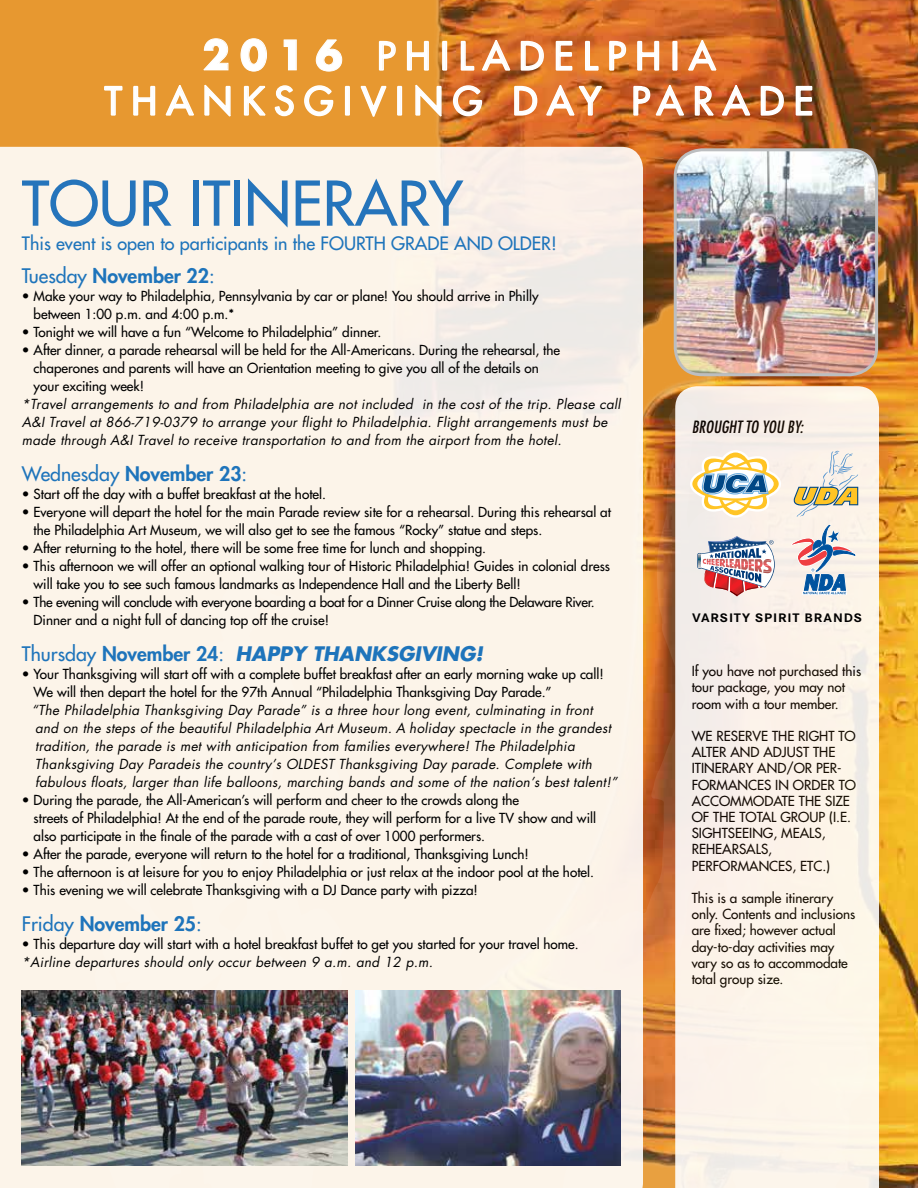
<style>
.page{position:relative;width:918px;height:1188px;background:#e79830}
.page>*{position:absolute;margin:0;border:0;box-sizing:border-box;transform-origin:0 0}
.t1{font:60px "Futura";color:#2574bb}
.t2{font:37.5px/45px "Futura";letter-spacing:.26em;color:#fff;text-align:center}
.t3{font:italic 700 19.5px "Futura";color:#1e74bb}
.t4{font:800 19.5px "Futura";color:#1e74bb}
.t5{font:19.5px "Futura";color:#1e74bb}
.t6{font:18px "Futura";color:#1e74bb}
.t7{font:italic condensed 16.5px "Futura";color:#000}
.t8{font:13.5px/16.2px "Futura";color:#000}
.t9{font:italic 13.5px/18px "Futura";letter-spacing:.02em;color:#000}
.t10{font:13.5px/18px "Futura";letter-spacing:-.02em;color:#000}
.t11{font:700 12.15px "Corporate SBQ";letter-spacing:.07em;color:#000;scale:1.11 1}
.s1{font-weight:700;font-size:39.75px}
.s2{font-weight:400}
.s3{font-weight:800}
.s4{font-weight:400;font-style:normal}
.s5{font-weight:800;font-style:normal}
</style>
<div class="page">
<img style="left:338px;top:0;width:580px;height:1188px">
<svg style="left:643px;top:401px;width:32px;height:787px"></svg>
<svg style="left:203px;top:38px;width:26px;height:33px"></svg>
<svg style="left:240px;top:38px;width:27px;height:34px"></svg>
<svg style="left:283px;top:39px;width:14px;height:32px"></svg>
<svg style="left:316px;top:39px;width:26px;height:33px"></svg>
<svg style="left:378px;top:40px;width:19px;height:31px"></svg>
<svg style="left:406px;top:40px;width:24px;height:31px"></svg>
<div style="left:442px;top:41px;width:5px;height:30px;border:2px solid #fff"></div>
<svg style="left:460px;top:37px;width:52px;height:34px;background:#df8a4f"></svg>
<svg style="left:520px;top:40px;width:25px;height:31px"></svg>
<svg style="left:555px;top:40px;width:18px;height:31px"></svg>
<svg style="left:584px;top:40px;width:15px;height:31px"></svg>
<svg style="left:608px;top:40px;width:19px;height:31px"></svg>
<svg style="left:636px;top:40px;width:24px;height:31px"></svg>
<div style="left:672px;top:41px;width:5px;height:30px;border:2px solid #fff"></div>
<svg style="left:686px;top:37px;width:32px;height:34px"></svg>
<svg style="left:104px;top:85px;width:19px;height:31px"></svg>
<svg style="left:133px;top:85px;width:23px;height:31px"></svg>
<svg style="left:165px;top:85px;width:29px;height:31px"></svg>
<svg style="left:204px;top:84px;width:27px;height:33px"></svg>
<svg style="left:243px;top:85px;width:23px;height:31px"></svg>
<svg style="left:274px;top:85px;width:20px;height:32px"></svg>
<svg style="left:304px;top:85px;width:30px;height:32px"></svg>
<div style="left:345px;top:86px;width:5px;height:30px;border:2px solid #fff"></div>
<svg style="left:359px;top:85px;width:29px;height:35px"></svg>
<div style="left:397px;top:86px;width:5px;height:30px;border:2px solid #fff"></div>
<svg style="left:415px;top:82px;width:27px;height:38px"></svg>
<svg style="left:452px;top:85px;width:31px;height:32px"></svg>
<svg style="left:513px;top:85px;width:25px;height:31px"></svg>
<svg style="left:545px;top:82px;width:59px;height:34px;background:#e08a4d"></svg>
<svg style="left:633px;top:82px;width:53px;height:34px;background:#d37f51"></svg>
<svg style="left:694px;top:82px;width:58px;height:34px;background:#ce7b4e"></svg>
<svg style="left:760px;top:85px;width:25px;height:31px"></svg>
<svg style="left:795px;top:85px;width:18px;height:31px"></svg>
<img style="left:675px;top:150px;width:202px;height:225px">
<div style="left:674px;top:148px;width:204px;height:228px;border:3px solid #bcbec0;border-radius:27px"></div>
<svg style="left:675px;top:386px;width:204px;height:802px;background:#f9f1e8"></svg>
<div style="left:0;top:147px;width:643px;height:1041px;background:#fcf4e9"></div>
<svg style="left:690px;top:450px;width:91px;height:68px;background:#d9d5bb"></svg>
<svg style="left:793px;top:451px;width:65px;height:66px;background:#e2dac0"></svg>
<svg style="left:791px;top:525px;width:64px;height:71px;background:#c0c0cc"></svg>
<svg style="left:697px;top:536px;width:78px;height:60px;background:#bea5b0"></svg>
<img style="left:22px;top:990px;width:325px;height:175px">
<img style="left:356px;top:990px;width:265px;height:175px">
<h2 class="t2" style="left:105px;top:33px;width:710px"><span class="s1">2016</span> PHILADELPHIA<br>THANKSGIVING DAY PARADE</h2>
<h1 class="t1" style="left:22px;top:165px;width:443px">TOUR ITINERARY</h1>
<h3 class="t6" style="left:22px;top:231px;width:536px">This event is open to participants in the FOURTH GRADE AND OLDER!</h3>
<h3 class="t4" style="left:22px;top:262px;width:194px"><span class="s2">Tuesday</span> November 22<span class="s2">:</span></h3>
<p class="t8" style="left:34px;top:287px;width:506px;line-height:18px;text-indent:-12px">• Make your way to Philadelphia, Pennsylvania by car or plane! You should arrive in Philly between 1:00 p.m. and 4:00 p.m.*</p>
<p class="t8" style="left:22px;top:324px;width:361px">• Tonight we will have a fun “Welcome to Philadelphia” dinner.</p>
<p class="t8" style="left:34px;top:341px;width:528px;line-height:18px;text-indent:-12px">• After dinner, a parade rehearsal will be held for the All-Americans. During the rehearsal, the chaperones and parents will have an Orientation meeting to give you all of the details on your exciting week!</p>
<p class="t9" style="left:22px;top:395px;width:600px">*Travel arrangements to and from Philadelphia are not included in the cost of the trip. Please call<br>A&amp;I Travel at 866-719-0379 to arrange your flight to Philadelphia. Flight arrangements must be made through A&amp;I Travel to receive transportation to and from the airport from the hotel.</p>
<h3 class="t5" style="left:22px;top:461px;width:227px">Wednesday <span class="s3">November 23</span>:</h3>
<p class="t8" style="left:22px;top:486px;width:306px">• Start off the day with a buffet breakfast at the hotel.</p>
<p class="t8" style="left:34px;top:503px;width:579px;line-height:18px;text-indent:-12px">• Everyone will depart the hotel for the main Parade review site for a rehearsal. During this rehearsal at the Philadelphia Art Museum, we will also get to see the famous “Rocky” statue and steps.</p>
<p class="t8" style="left:22px;top:540px;width:466px">• After returning to the hotel, there will be some free time for lunch and shopping.</p>
<p class="t8" style="left:34px;top:557px;width:578px;line-height:18px;text-indent:-12px">• This afternoon we will offer an optional walking tour of Historic Philadelphia! Guides in colonial dress will take you to see such famous landmarks as Independence Hall and the Liberty Bell!</p>
<p class="t10" style="left:34px;top:593px;width:563px;text-indent:-12px">• The evening will conclude with everyone boarding a boat for a Dinner Cruise along the Delaware River.<br>Dinner and a night full of dancing top off the cruise!</p>
<h3 class="t3" style="left:22px;top:640px;width:463px"><span class="s4">Thursday</span> <span class="s5">November 24</span><span class="s4">:</span> HAPPY THANKSGIVING!</h3>
<p class="t8" style="left:34px;top:665px;width:572px;line-height:18px;text-indent:-12px">• Your Thanksgiving will start off with a complete buffet breakfast after an early morning wake up call!<br>We will then depart the hotel for the 97th Annual “Philadelphia Thanksgiving Day Parade.”</p>
<p class="t9" style="left:32px;top:701px;width:587px">“The Philadelphia Thanksgiving Day Parade” is a three hour long event, culminating in front and on the steps of the beautiful Philadelphia Art Museum. A holiday spectacle in the grandest tradition, the parade is met with anticipation from families everywhere! The Philadelphia Thanksgiving Day Paradeis the country’s OLDEST Thanksgiving Day parade. Complete with fabulous floats, larger than life balloons, marching bands and some of the nation’s best talent!”</p>
<p class="t8" style="left:34px;top:791px;width:564px;line-height:18px;text-indent:-12px">• During the parade, the All-American’s will perform and cheer to the crowds along the<br>streets of Philadelphia! At the end of the parade route, they will perform for a live TV show and will also participate in the finale of the parade with a cast of over 1000 performers.</p>
<p class="t8" style="left:22px;top:845px;width:509px">• After the parade, everyone will return to the hotel for a traditional, Thanksgiving Lunch!</p>
<p class="t8" style="left:22px;top:863px;width:574px">• The afternoon is at leisure for you to enjoy Philadelphia or just relax at the indoor pool at the hotel.</p>
<p class="t8" style="left:22px;top:881px;width:458px">• This evening we will celebrate Thanksgiving with a DJ Dance party with pizza!</p>
<h3 class="t4" style="left:22px;top:910px;width:181px"><span class="s2">Friday</span> November 25<span class="s2">:</span></h3>
<p class="t8" style="left:22px;top:936px;width:558px">• This departure day will start with a hotel breakfast buffet to get you started for your travel home.</p>
<p class="t9" style="left:22px;top:953px;width:413px">*Airline departures should only occur between 9 a.m. and 12 p.m.</p>
<p class="t7" style="left:692px;top:417px;width:113px">BROUGHT TO YOU BY:</p>
<p class="t11" style="left:692px;top:610px;width:155px">VARSITY SPIRIT BRANDS</p>
<p class="t8" style="left:692px;top:663px;width:171px">If you have not purchased this tour package, you may not room with a tour member.</p>
<p class="t8" style="left:692px;top:728px;width:166px">WE RESERVE THE RIGHT TO<br>ALTER AND ADJUST THE<br>ITINERARY AND/OR PER-<br>FORMANCES IN ORDER TO<br>ACCOMMODATE THE SIZE<br>OF THE TOTAL GROUP (I.E.<br>SIGHTSEEING, MEALS,<br>REHEARSALS,<br>PERFORMANCES, ETC.)</p>
<p class="t8" style="left:692px;top:890px;width:165px">This is a sample itinerary only. Contents and inclusions are fixed; however actual day-to-day activities may vary so as to accommodate total group size.</p>
</div>
